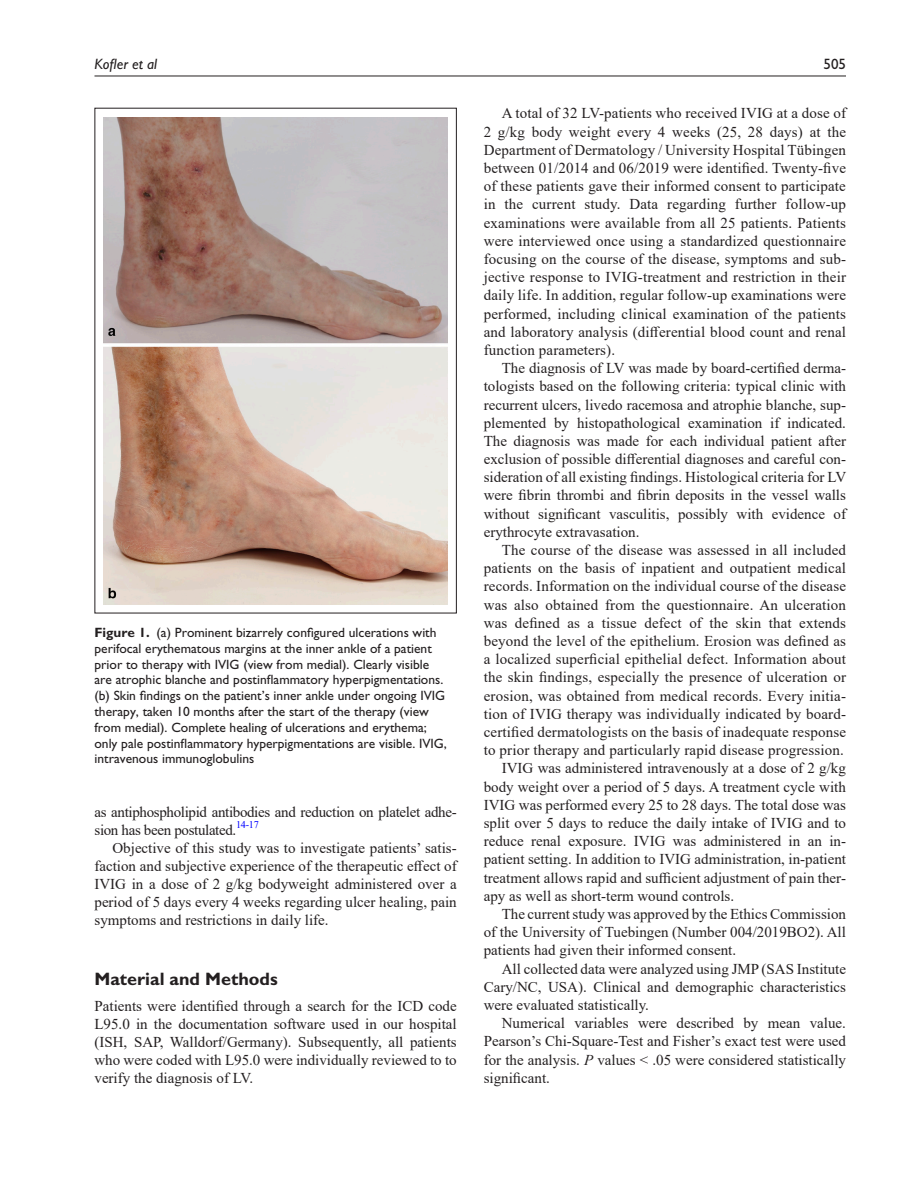
<style>
.page{position:relative;width:918px;height:1188px;background:#fff}
.page>*{position:absolute;margin:0;border:0;box-sizing:border-box;transform-origin:0 0}
.t1{font:700 18px "Gill Sans";color:#231f20}
.t2{font:15px/18.1px "Times New Roman";color:#231f20;text-align:justify}
.t3{font:15px/18px "Times New Roman";letter-spacing:-.025em;color:#231f20}
.t4{font:italic 15px "Gill Sans";color:#231f20}
.t5{font:15px "Gill Sans";color:#231f20}
.t6{font:13.5px/15.8px "Gill Sans";color:#231f20}
.s1{font-weight:700}
.s2{font-style:italic}
</style>
<div class="page">
<hr style="left:94px;top:76px;width:752px;height:1px;background:#231f20">
<img style="left:104px;top:117px;width:343px;height:487px">
<p class="t4" style="left:94px;top:56px;width:64px">Kofler et al</p>
<p class="t5" style="left:824px;top:56px;width:24px">505</p>
<p class="t6" style="left:94px;top:625px;width:354px"><span class="s1">Figure 1.</span> (a) Prominent bizarrely configured ulcerations with perifocal erythematous margins at the inner ankle of a patient prior to therapy with IVIG (view from medial). Clearly visible are atrophic blanche and postinflammatory hyperpigmentations. (b) Skin findings on the patient’s inner ankle under ongoing IVIG therapy, taken 10 months after the start of the therapy (view from medial). Complete healing of ulcerations and erythema; only pale postinflammatory hyperpigmentations are visible. IVIG, intravenous immunoglobulins</p>
<p class="t3" style="left:94px;top:802px;width:364px">as antiphospholipid antibodies and reduction on platelet adhe&shy;sion has been postulated.<sup>14-17</sup></p>
<p class="t2" style="left:94px;top:838px;width:364px;text-indent:18px">Objective of this study was to investigate patients’ satis&shy;faction and subjective experience of the therapeutic effect of IVIG in a dose of 2 g/kg bodyweight administered over a period of 5 days every 4 weeks regarding ulcer healing, pain symptoms and restrictions in daily life.</p>
<p class="t1" style="left:94px;top:969px;width:185px">Material and Methods</p>
<p class="t2" style="left:94px;top:996px;width:364px">Patients were identified through a search for the ICD code L95.0 in the documentation software used in our hospital (ISH, SAP, Walldorf/Germany). Subsequently, all patients who were coded with L95.0 were individually reviewed to to verify the diagnosis of LV.</p>
<p class="t2" style="left:484px;top:104px;width:364px;text-indent:18px">A total of 32 LV-patients who received IVIG at a dose of 2 g/kg body weight every 4 weeks (25, 28 days) at the Department of Dermatology / University Hospital Tübingen between 01/2014 and 06/2019 were identified. Twenty-five of these patients gave their informed consent to participate in the current study. Data regarding further follow-up examinations were available from all 25 patients. Patients were interviewed once using a standardized questionnaire focusing on the course of the disease, symptoms and sub&shy;jective response to IVIG-treatment and restriction in their daily life. In addition, regular follow-up examinations were performed, including clinical examination of the patients and laboratory analysis (differential blood count and renal function parameters).</p>
<p class="t2" style="left:484px;top:359px;width:364px;text-indent:18px">The diagnosis of LV was made by board-certified derma&shy;tologists based on the following criteria: typical clinic with recurrent ulcers, livedo racemosa and atrophie blanche, sup&shy;plemented by histopathological examination if indicated.<br>The diagnosis was made for each individual patient after exclusion of possible differential diagnoses and careful con&shy;sideration of all existing findings. Histological criteria for LV were fibrin thrombi and fibrin deposits in the vessel walls without significant vasculitis, possibly with evidence of erythrocyte extravasation.</p>
<p class="t2" style="left:502px;top:541px;width:346px">The course of the disease was assessed in all included</p>
<p class="t2" style="left:484px;top:559px;width:364px">patients on the basis of inpatient and outpatient medical</p>
<p class="t2" style="left:484px;top:577px;width:364px">records. Information on the individual course of the disease</p>
<p class="t2" style="left:484px;top:595px;width:364px">was also obtained from the questionnaire. An ulceration</p>
<p class="t2" style="left:484px;top:613px;width:364px">was defined as a tissue defect of the skin that extends</p>
<p class="t2" style="left:484px;top:631px;width:364px">beyond the level of the epithelium. Erosion was defined as</p>
<p class="t2" style="left:484px;top:650px;width:364px">a localized superficial epithelial defect. Information about</p>
<p class="t2" style="left:484px;top:668px;width:364px">the skin findings, especially the presence of ulceration or</p>
<p class="t2" style="left:484px;top:686px;width:364px">erosion, was obtained from medical records. Every initia-</p>
<p class="t2" style="left:484px;top:704px;width:364px">tion of IVIG therapy was individually indicated by board-</p>
<p class="t2" style="left:484px;top:722px;width:364px">certified dermatologists on the basis of inadequate response</p>
<p class="t2" style="left:484px;top:741px;width:362px">to prior therapy and particularly rapid disease progression.</p>
<p class="t2" style="left:502px;top:759px;width:346px">IVIG was administered intravenously at a dose of 2 g/kg</p>
<p class="t2" style="left:484px;top:777px;width:364px">body weight over a period of 5 days. A treatment cycle with</p>
<p class="t2" style="left:484px;top:795px;width:364px">IVIG was performed every 25 to 28 days. The total dose was</p>
<p class="t2" style="left:484px;top:813px;width:364px">split over 5 days to reduce the daily intake of IVIG and to</p>
<p class="t2" style="left:484px;top:832px;width:364px">reduce renal exposure. IVIG was administered in an in-</p>
<p class="t2" style="left:484px;top:850px;width:364px">patient setting. In addition to IVIG administration, in-patient</p>
<p class="t2" style="left:484px;top:868px;width:364px">treatment allows rapid and sufficient adjustment of pain ther-</p>
<p class="t2" style="left:484px;top:886px;width:252px">apy as well as short-term wound controls.</p>
<p class="t2" style="left:502px;top:904px;width:346px">The current study was approved by the Ethics Commission</p>
<p class="t2" style="left:484px;top:923px;width:364px">of the University of Tuebingen (Number 004/2019BO2). All</p>
<p class="t2" style="left:484px;top:941px;width:254px">patients had given their informed consent.</p>
<p class="t2" style="left:502px;top:959px;width:346px">All collected data were analyzed using JMP (SAS Institute</p>
<p class="t2" style="left:484px;top:977px;width:364px">Cary/NC, USA). Clinical and demographic characteristics</p>
<p class="t2" style="left:484px;top:995px;width:167px">were evaluated statistically.</p>
<p class="t2" style="left:502px;top:1014px;width:346px">Numerical variables were described by mean value.</p>
<p class="t2" style="left:484px;top:1032px;width:364px">Pearson’s Chi-Square-Test and Fisher’s exact test were used</p>
<p class="t2" style="left:484px;top:1050px;width:364px">for the analysis. <span class="s2">P</span> values &lt; .05 were considered statistically</p>
<p class="t2" style="left:484px;top:1068px;width:68px">significant.</p>
</div>
